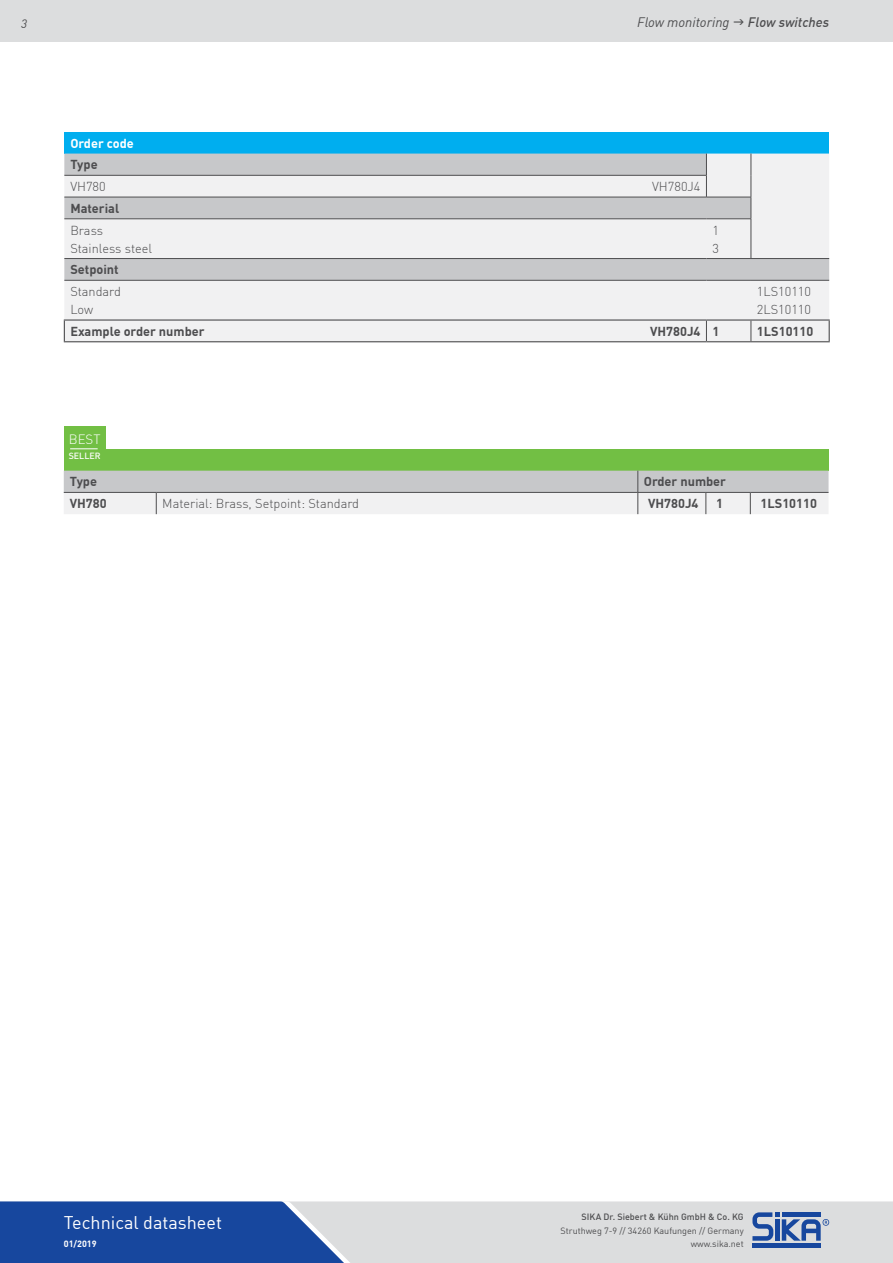
<style>
.page{position:relative;width:893px;height:1263px;background:#fff}
.page>*{position:absolute;margin:0;border:0;box-sizing:border-box;transform-origin:0 0}
.t1{font:18px "DIN Offc";color:#fff}
.t2{font:italic 13.5px "DIN Offc";color:#4d4d4f}
.t3{font:italic 500 13.5px "DIN Offc";color:#4d4d4f}
.t4{font:300 13.2px "DIN Offc";color:#fff}
.t5{font:300 12.75px/18px "DIN Offc";color:#4d4d4f}
.t6{font:700 12.75px "DIN Offc";color:#4d4d4f}
.t7{font:700 12.75px "DIN Offc";color:#fff}
.t8{font:italic 12px "DIN Offc";color:#4d4d4f}
.t9{font:9px/13.5px "DIN Offc";color:#4d4d4f;text-align:right}
.t10{font:500 9px "DIN Offc";color:#4d4d4f}
.t11{font:700 9px "DIN Offc";color:#fff}
.t12{font:500 8.85px "DIN Offc";color:#fff}
</style>
<div class="page">
<div style="left:0;top:0;width:893px;height:42px;background:#dcddde"></div>
<div style="left:373px;top:1201px;width:520px;height:62px;background:#dcddde"></div>
<svg style="left:0;top:1201px;width:373px;height:62px;background:#3860a9"></svg>
<hr style="left:752px;top:1243px;width:69px;height:4px;background:#17479e">
<svg style="left:752px;top:1212px;width:77px;height:29px;background:#768fbd"></svg>
<div style="left:64px;top:132px;width:765px;height:22px;background:#00aeef"></div>
<svg style="left:64px;top:154px;width:765px;height:187px;fill:#f1f1f2"></svg>
<hr style="left:64px;top:175px;width:643px;height:1px;background:#4d4d4f">
<svg style="left:706px;top:154px;width:1px;height:43px"></svg>
<hr style="left:64px;top:197px;width:642px;height:1px;background:#4d4d4f">
<hr style="left:706px;top:197px;width:45px;height:1px;background:#4d4d4f">
<svg style="left:751px;top:154px;width:1px;height:65px"></svg>
<hr style="left:64px;top:219px;width:642px;height:1px;background:#4d4d4f">
<hr style="left:706px;top:219px;width:45px;height:1px;background:#4d4d4f">
<hr style="left:751px;top:219px;width:1px;height:39px;background:#4d4d4f">
<hr style="left:64px;top:258px;width:642px;height:1px;background:#4d4d4f">
<hr style="left:706px;top:258px;width:45px;height:1px;background:#4d4d4f">
<hr style="left:751px;top:258px;width:78px;height:1px;background:#4d4d4f">
<hr style="left:64px;top:280px;width:642px;height:1px;background:#4d4d4f">
<hr style="left:706px;top:280px;width:45px;height:1px;background:#4d4d4f">
<hr style="left:751px;top:280px;width:78px;height:1px;background:#4d4d4f">
<svg style="left:706px;top:321px;width:1px;height:20px"></svg>
<svg style="left:751px;top:321px;width:1px;height:20px"></svg>
<hr style="left:64px;top:319px;width:642px;height:2px;background:#4d4d4f">
<svg style="left:64px;top:321px;width:1px;height:20px"></svg>
<hr style="left:706px;top:319px;width:45px;height:2px;background:#4d4d4f">
<hr style="left:751px;top:319px;width:79px;height:2px;background:#4d4d4f">
<svg style="left:829px;top:321px;width:1px;height:20px"></svg>
<hr style="left:64px;top:341px;width:642px;height:1px;background:#4d4d4f">
<hr style="left:706px;top:341px;width:45px;height:1px;background:#4d4d4f">
<hr style="left:751px;top:341px;width:79px;height:1px;background:#4d4d4f">
<div style="left:64px;top:449px;width:764px;height:22px;background:#72bf44"></div>
<svg style="left:64px;top:471px;width:764px;height:43px"></svg>
<hr style="left:64px;top:492px;width:92px;height:1px;background:#4d4d4f">
<hr style="left:156px;top:492px;width:482px;height:1px;background:#4d4d4f">
<hr style="left:638px;top:492px;width:68px;height:1px;background:#4d4d4f">
<hr style="left:706px;top:492px;width:44px;height:1px;background:#4d4d4f">
<hr style="left:750px;top:492px;width:78px;height:1px;background:#4d4d4f">
<div style="left:64px;top:427px;width:41px;height:41px;background:#72bf44"></div>
<svg style="left:70px;top:449px;width:28px;height:1px"></svg>
<p class="t8" style="left:21px;top:16px;width:7px">3</p>
<p class="t2" style="left:637px;top:14px;width:94px">Flow monitoring</p>
<p class="t3" style="left:748px;top:14px;width:83px">Flow switches</p>
<p class="t7" style="left:70px;top:135px;width:65px">Order code</p>
<p class="t6" style="left:70px;top:156px;width:29px">Type</p>
<p class="t5" style="left:70px;top:177px;width:37px">VH780</p>
<p class="t5" style="left:652px;top:177px;width:50px">VH780J4</p>
<p class="t6" style="left:70px;top:200px;width:50px">Material</p>
<p class="t5" style="left:70px;top:221px;width:83px">Brass<br>Stainless steel</p>
<p class="t5" style="left:712px;top:221px;width:8px">1<br>3</p>
<p class="t6" style="left:70px;top:261px;width:50px">Setpoint</p>
<p class="t5" style="left:70px;top:282px;width:52px">Standard<br>Low</p>
<p class="t5" style="left:757px;top:282px;width:56px">1LS10110<br>2LS10110</p>
<p class="t6" style="left:70px;top:323px;width:136px">Example order number</p>
<p class="t6" style="left:650px;top:323px;width:71px">VH780J4 1</p>
<p class="t6" style="left:757px;top:323px;width:58px">1LS10110</p>
<p class="t4" style="left:69px;top:431px;width:33px">BEST</p>
<p class="t12" style="left:69px;top:450px;width:33px">SELLER</p>
<p class="t6" style="left:70px;top:473px;width:29px">Type</p>
<p class="t6" style="left:644px;top:473px;width:84px">Order number</p>
<p class="t6" style="left:70px;top:495px;width:38px">VH780</p>
<p class="t5" style="left:162px;top:494px;width:198px">Material: Brass, Setpoint: Standard</p>
<p class="t6" style="left:648px;top:495px;width:52px">VH780J4</p>
<p class="t6" style="left:716px;top:495px;width:8px">1</p>
<p class="t6" style="left:761px;top:495px;width:58px">1LS10110</p>
<h1 class="t1" style="left:64px;top:1211px;width:160px">Technical datasheet</h1>
<p class="t11" style="left:64px;top:1238px;width:34px">01/2019</p>
<p class="t10" style="left:582px;top:1211px;width:164px">SIKA Dr. Siebert &amp; Kühn GmbH &amp; Co. KG</p>
<p class="t9" style="left:561px;top:1224px;width:185px">Struthweg 7-9 // 34260 Kaufungen // Germany www.sika.net</p>
</div>
